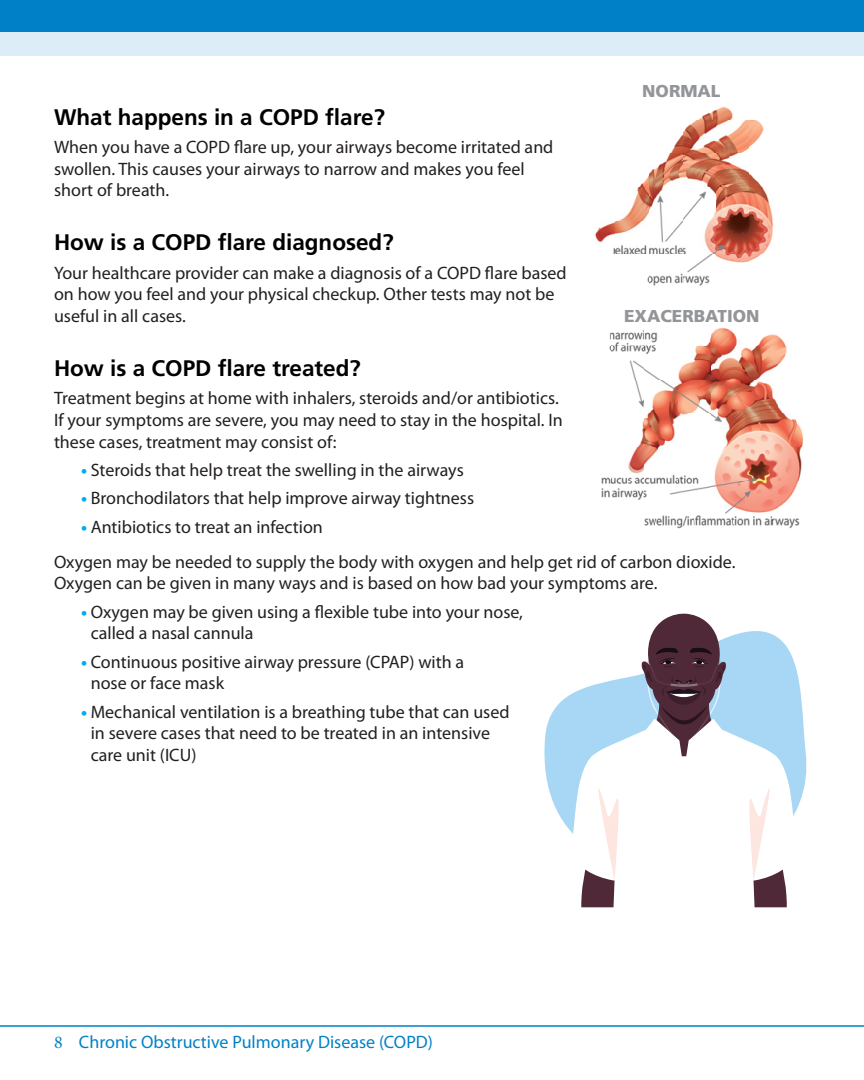
<style>
.page{position:relative;width:864px;height:1080px;background:#fff}
.page>*{position:absolute;margin:0;border:0;box-sizing:border-box;transform-origin:0 0}
.t1{font:700 22.5px "Frutiger LT Com";color:#000}
.t2{font:18px/21.6px "Myriad Pro";color:#231f20}
.t3{font:18px "Myriad Pro";color:#0081c7}
.t4{font:900 17.25px "Frutiger LT Com";color:#939598}
.s1{font-weight:700;color:#00aeef}
.s2{font-family:"Minion Pro"}
</style>
<div class="page">
<hr style="left:0;top:1025px;width:864px;height:2px;background:#0081c7">
<svg style="left:544px;top:613px;width:263px;height:220px"></svg>
<svg style="left:572px;top:614px;width:225px;height:293px"></svg>
<img style="left:595px;top:107px;width:178px;height:179px">
<div style="left:0;top:0;width:864px;height:55px;background:#dcedf7"></div>
<div style="left:0;top:0;width:864px;height:32px;background:#0081c7"></div>
<img style="left:601px;top:328px;width:203px;height:201px">
<p class="t4" style="left:642px;top:80px;width:80px">NORMAL</p>
<p class="t1" style="left:54px;top:104px;width:332px">What happens in a COPD flare?</p>
<p class="t2" style="left:54px;top:136px;width:501px">When you have a COPD flare up, your airways become irritated and swollen. This causes your airways to narrow and makes you feel short of breath.</p>
<p class="t1" style="left:54px;top:229px;width:341px">How is a COPD flare diagnosed?</p>
<p class="t2" style="left:54px;top:262px;width:514px">Your healthcare provider can make a diagnosis of a COPD flare based on how you feel and your physical checkup. Other tests may not be useful in all cases.</p>
<p class="t1" style="left:54px;top:355px;width:308px">How is a COPD flare treated?</p>
<p class="t2" style="left:54px;top:387px;width:510px">Treatment begins at home with inhalers, steroids and/or antibiotics.<br>If your symptoms are severe, you may need to stay in the hospital. In these cases, treatment may consist of:</p>
<p class="t2" style="left:81px;top:459px;width:384px"><span class="s1">•</span> Steroids that help treat the swelling in the airways</p>
<p class="t2" style="left:81px;top:487px;width:395px"><span class="s1">•</span> Bronchodilators that help improve airway tightness</p>
<p class="t2" style="left:54px;top:509px;width:683px;line-height:35.1px;text-indent:27px"><span class="s1">•</span> Antibiotics to treat an infection<br>Oxygen may be needed to supply the body with oxygen and help get rid of carbon dioxide.</p>
<p class="t2" style="left:54px;top:572px;width:605px">Oxygen can be given in many ways and is based on how bad your symptoms are.</p>
<p class="t2" style="left:91px;top:601px;width:434px;text-indent:-10px"><span class="s1">•</span> Oxygen may be given using a flexible tube into your nose, called a nasal cannula</p>
<p class="t2" style="left:91px;top:650px;width:375px;text-indent:-10px"><span class="s1">•</span> Continuous positive airway pressure (CPAP) with a nose or face mask</p>
<p class="t2" style="left:91px;top:700px;width:420px;text-indent:-10px"><span class="s1">•</span> Mechanical ventilation is a breathing tube that can used in severe cases that need to be treated in an intensive care unit (ICU)</p>
<p class="t4" style="left:624px;top:305px;width:137px">EXACERBATION</p>
<p class="t3" style="left:54px;top:1031px;width:380px"><span class="s2">8</span> Chronic Obstructive Pulmonary Disease (COPD)</p>
</div>
